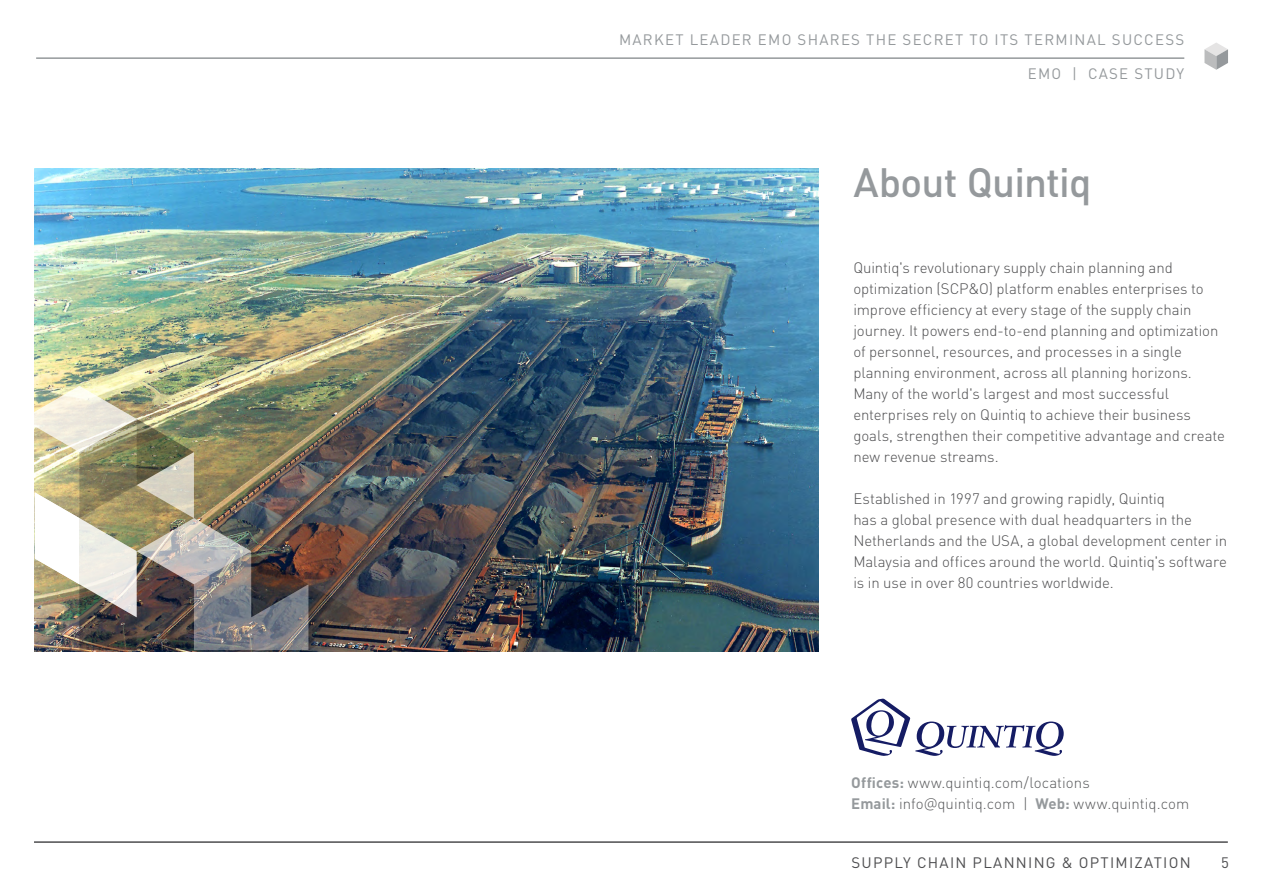
<style>
.page{position:relative;width:1263px;height:893px;background:#fff}
.page>*{position:absolute;margin:0;border:0;box-sizing:border-box;transform-origin:0 0}
.t1{font:500 40.5px "DIN Pro";letter-spacing:-.02em;color:#95999c}
.t2{font:300 15px/21px "DIN Pro";letter-spacing:-.005em;color:#4d4d4f}
.t3{font:300 15px/21px "DIN Pro";color:#58595b}
.t4{font:15px "DIN Pro";letter-spacing:.085em;color:#95999c}
.t5{font:15px "DIN Pro";letter-spacing:.085em;color:#4d4d4f}
.s1{font-weight:700;color:#95999c}
.s2{font-family:"Open Sans"}
</style>
<div class="page">
<hr style="left:34px;top:841px;width:1194px;height:2px;background:#4d4d4f">
<svg style="left:1204px;top:43px;width:24px;height:27px"></svg>
<hr style="left:36px;top:57px;width:1148px;height:2px;background:#95999c">
<svg style="left:851px;top:699px;width:213px;height:57px"></svg>
<img style="left:35px;top:169px;width:783px;height:483px">
<img style="left:35px;top:386px;width:331px;height:264px">
<hr style="left:1127px;top:777px;width:136px;height:2px;background:#ec008c">
<div style="left:1120px;top:774px;width:8px;height:8px;border:2px solid #ec008c;border-radius:50%"></div>
<p class="t4" style="left:619px;top:28px;width:567px">MARKET LEADER EMO SHARES THE SECRET TO ITS TERMINAL SUCCESS</p>
<p class="t4" style="left:1028px;top:62px;width:158px">EMO | CASE STUDY</p>
<h1 class="t1" style="left:853px;top:149px;width:240px">About Quintiq</h1>
<p class="t2" style="left:853px;top:256px;width:373px">Quintiq's revolutionary supply chain planning and optimization (SCP&amp;O) platform enables enterprises to improve efficiency at every stage of the supply chain journey. It powers end-to-end planning and optimization of personnel, resources, and processes in a single planning environment, across all planning horizons.<br>Many of the world's largest and most successful enterprises rely on Quintiq to achieve their business goals, strengthen their competitive advantage and create new revenue streams.</p>
<p class="t2" style="left:853px;top:487px;width:375px">Established in 1997 and growing rapidly, Quintiq<br>has a global presence with dual headquarters in the Netherlands and the USA, a global development center in Malaysia and offices around the world. Quintiq's software is in use in over 80 countries worldwide.</p>
<p class="t3" style="left:851px;top:770px;width:340px"><span class="s1">Offices:</span> www.quintiq.com/locations<br><span class="s1">Email:</span> info<span class="s2">@</span>quintiq.com | <span class="s1">Web:</span> www.quintiq.com</p>
<p class="t5" style="left:851px;top:850px;width:341px">SUPPLY CHAIN PLANNING &amp; OPTIMIZATION</p>
<p class="t5" style="left:1221px;top:850px;width:9px">5</p>
</div>
